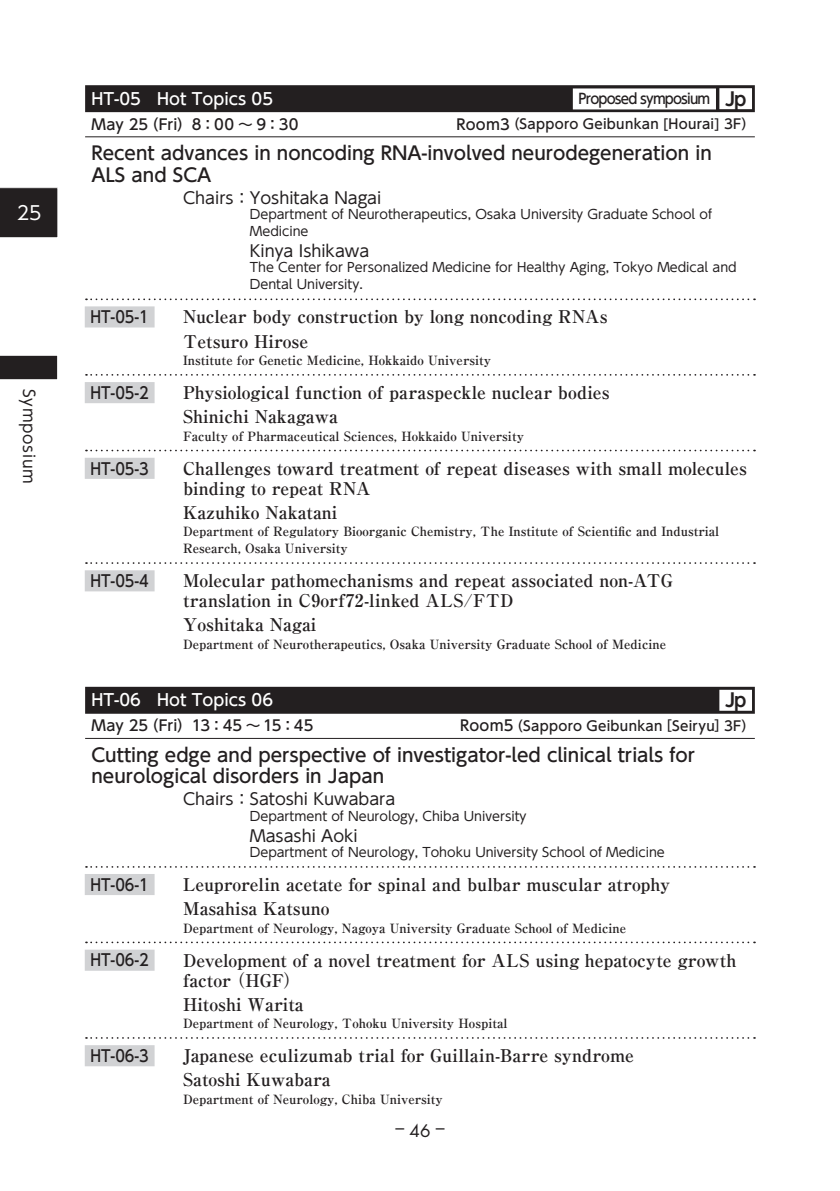
<style>
.page{position:relative;width:840px;height:1191px;background:#fff}
.page>*{position:absolute;margin:0;border:0;box-sizing:border-box;transform-origin:0 0}
.t1{font:18.8px "UD Shin Go Pr 6 N";color:#fff}
.t2{font:500 18.4px/21.2px "UD Shin Go Pr 6 N";color:#231f20}
.t3{font:700 18.4px "UD Shin Go Pr 6 N De";color:#231f20}
.t4{font:700 17.6px/24px "Ryumin Pr 6 N";color:#231f20}
.t5{font:17px "Futura Std";color:#231f20;scale:2.5 1}
.t6{font:16.2px "UD Shin Go Pr 6 N";color:#231f20}
.t7{font:500 16.2px "UD Shin Go Pr 6 N";color:#231f20;scale:.9 1}
.t8{font:500 16.2px "UD Shin Go Pr 6 N";color:#fff}
.t9{font:15.6px "UD Shin Go Pr 6 N";letter-spacing:.05em;color:#231f20}
.t10{font:500 14.8px "UD Shin Go Pr 6 N";color:#231f20}
.t11{font:500 14.2px "UD Shin Go Pr 6 N";letter-spacing:-.06em;color:#231f20;scale:.95 1}
.t12{font:500 13.4px "UD Shin Go Pr 6 N";letter-spacing:.025em;color:#231f20}
.t13{font:700 12.8px/17px "Ryumin Pr 6 N";color:#231f20}
.t14{font:12.8px/17px "UD Shin Go Pr 6 N";color:#231f20}
.s1{font-family:"UD Shin Go Pr 6 N De";font-weight:700;font-size:18.4px}
.s2{font-size:14.8px}
</style>
<div class="page">
<div style="left:85px;top:85px;width:669px;height:27px;background:#231f20"></div>
<div style="left:719px;top:88px;width:32px;height:21px;background:#fff"></div>
<div style="left:572px;top:88px;width:143px;height:21px;background:#fff"></div>
<hr style="left:85px;top:136px;width:669px;height:1px;background:#231f20">
<svg style="left:86px;top:298px;width:668px;height:2px"></svg>
<div style="left:85px;top:306px;width:69px;height:21px;background:#d1d2d4"></div>
<svg style="left:86px;top:374px;width:668px;height:2px"></svg>
<div style="left:85px;top:382px;width:69px;height:21px;background:#d1d2d4"></div>
<svg style="left:86px;top:450px;width:668px;height:1px"></svg>
<div style="left:85px;top:458px;width:69px;height:21px;background:#d1d2d4"></div>
<svg style="left:86px;top:562px;width:668px;height:2px"></svg>
<div style="left:85px;top:570px;width:69px;height:21px;background:#d1d2d4"></div>
<div style="left:85px;top:687px;width:669px;height:26px;background:#231f20"></div>
<div style="left:719px;top:690px;width:32px;height:21px;background:#fff"></div>
<hr style="left:85px;top:738px;width:669px;height:1px;background:#231f20">
<svg style="left:86px;top:866px;width:668px;height:1px"></svg>
<div style="left:85px;top:874px;width:69px;height:21px;background:#d1d2d4"></div>
<svg style="left:86px;top:941px;width:668px;height:2px"></svg>
<div style="left:85px;top:949px;width:69px;height:21px;background:#d1d2d4"></div>
<svg style="left:86px;top:1037px;width:668px;height:1px"></svg>
<div style="left:85px;top:1045px;width:69px;height:21px;background:#d1d2d4"></div>
<svg style="left:0;top:187px;width:58px;height:51px;background:#2d292a"></svg>
<svg style="left:0;top:355px;width:58px;height:25px"></svg>
<p class="t1" style="left:17px;top:197px;width:26px">25</p>
<p class="t9" style="left:42px;top:389px;width:97px;rotate:90deg">Symposium</p>
<p class="t8" style="left:91px;top:85px;width:183px">HT-05　Hot Topics 05</p>
<p class="t11" style="left:578px;top:87px;width:178px">Proposed symposium <span class="s1">Jp</span></p>
<p class="t10" style="left:91px;top:112px;width:208px">May 25（Fri）8：00 ～ 9：30</p>
<p class="t12" style="left:456px;top:113px;width:299px"><span class="s2">Room3</span>（Sapporo Geibunkan [Hourai] 3F）</p>
<p class="t2" style="left:91px;top:142px;width:621px">Recent advances in noncoding RNA-involved neurodegeneration in<br>ALS and SCA</p>
<p class="t6" style="left:183px;top:184px;width:216px">Chairs：Yoshitaka Nagai　</p>
<p class="t14" style="left:250px;top:205px;width:463px">Department of Neurotherapeutics, Osaka University Graduate School of<br>Medicine</p>
<p class="t6" style="left:250px;top:238px;width:137px">Kinya Ishikawa　</p>
<p class="t14" style="left:250px;top:258px;width:488px">The Center for Personalized Medicine for Healthy Aging, Tokyo Medical and<br>Dental University.</p>
<p class="t7" style="left:90px;top:304px;width:66px">HT-05-1</p>
<p class="t4" style="left:183px;top:304px;width:425px">Nuclear body construction by long noncoding RNAs<br>Tetsuro Hirose</p>
<p class="t13" style="left:183px;top:351px;width:309px">Institute for Genetic Medicine, Hokkaido University</p>
<p class="t7" style="left:90px;top:379px;width:66px">HT-05-2</p>
<p class="t4" style="left:183px;top:380px;width:428px">Physiological function of paraspeckle nuclear bodies<br>Shinichi Nakagawa</p>
<p class="t13" style="left:183px;top:427px;width:342px">Faculty of Pharmaceutical Sciences, Hokkaido University</p>
<p class="t7" style="left:90px;top:455px;width:66px">HT-05-3</p>
<p class="t4" style="left:183px;top:457px;width:565px;line-height:19.8px">Challenges toward treatment of repeat diseases with small molecules binding to repeat RNA</p>
<p class="t4" style="left:183px;top:499px;width:156px">Kazuhiko Nakatani</p>
<p class="t13" style="left:183px;top:522px;width:537px">Department of Regulatory Bioorganic Chemistry, The Institute of Scientific and Industrial<br>Research, Osaka University</p>
<p class="t7" style="left:90px;top:568px;width:66px">HT-05-4</p>
<p class="t4" style="left:183px;top:570px;width:491px;line-height:19.8px">Molecular pathomechanisms and repeat associated non-ATG translation in C9orf72-linked ALS/FTD</p>
<p class="t4" style="left:183px;top:612px;width:135px">Yoshitaka Nagai</p>
<p class="t13" style="left:183px;top:635px;width:484px">Department of Neurotherapeutics, Osaka University Graduate School of Medicine</p>
<p class="t8" style="left:91px;top:687px;width:183px">HT-06　Hot Topics 06</p>
<p class="t3" style="left:724px;top:685px;width:23px">Jp</p>
<p class="t10" style="left:91px;top:714px;width:223px">May 25（Fri）13：45 ～ 15：45</p>
<p class="t12" style="left:460px;top:715px;width:296px"><span class="s2">Room5</span>（Sapporo Geibunkan [Seiryu] 3F）</p>
<p class="t2" style="left:91px;top:743px;width:604px">Cutting edge and perspective of investigator-led clinical trials for neurological disorders in Japan</p>
<p class="t6" style="left:183px;top:786px;width:230px">Chairs：Satoshi Kuwabara　</p>
<p class="t14" style="left:250px;top:806px;width:278px">Department of Neurology, Chiba University</p>
<p class="t6" style="left:250px;top:822px;width:125px">Masashi Aoki　</p>
<p class="t14" style="left:250px;top:843px;width:416px">Department of Neurology, Tohoku University School of Medicine</p>
<p class="t7" style="left:90px;top:871px;width:66px">HT-06-1</p>
<p class="t4" style="left:183px;top:871px;width:488px">Leuprorelin acetate for spinal and bulbar muscular atrophy<br>Masahisa Katsuno</p>
<p class="t13" style="left:183px;top:918px;width:444px">Department of Neurology, Nagoya University Graduate School of Medicine</p>
<p class="t7" style="left:90px;top:947px;width:66px">HT-06-2</p>
<p class="t4" style="left:183px;top:949px;width:554px;line-height:19.8px">Development of a novel treatment for ALS using hepatocyte growth factor （HGF）</p>
<p class="t4" style="left:183px;top:991px;width:122px">Hitoshi Warita</p>
<p class="t13" style="left:183px;top:1014px;width:326px">Department of Neurology, Tohoku University Hospital</p>
<p class="t7" style="left:90px;top:1042px;width:66px">HT-06-3</p>
<p class="t4" style="left:183px;top:1042px;width:452px">Japanese eculizumab trial for Guillain-Barre syndrome<br>Satoshi Kuwabara</p>
<p class="t13" style="left:183px;top:1089px;width:261px">Department of Neurology, Chiba University</p>
<p class="t5" style="left:395px;top:1118px;width:21px">-46 -</p>
</div>
